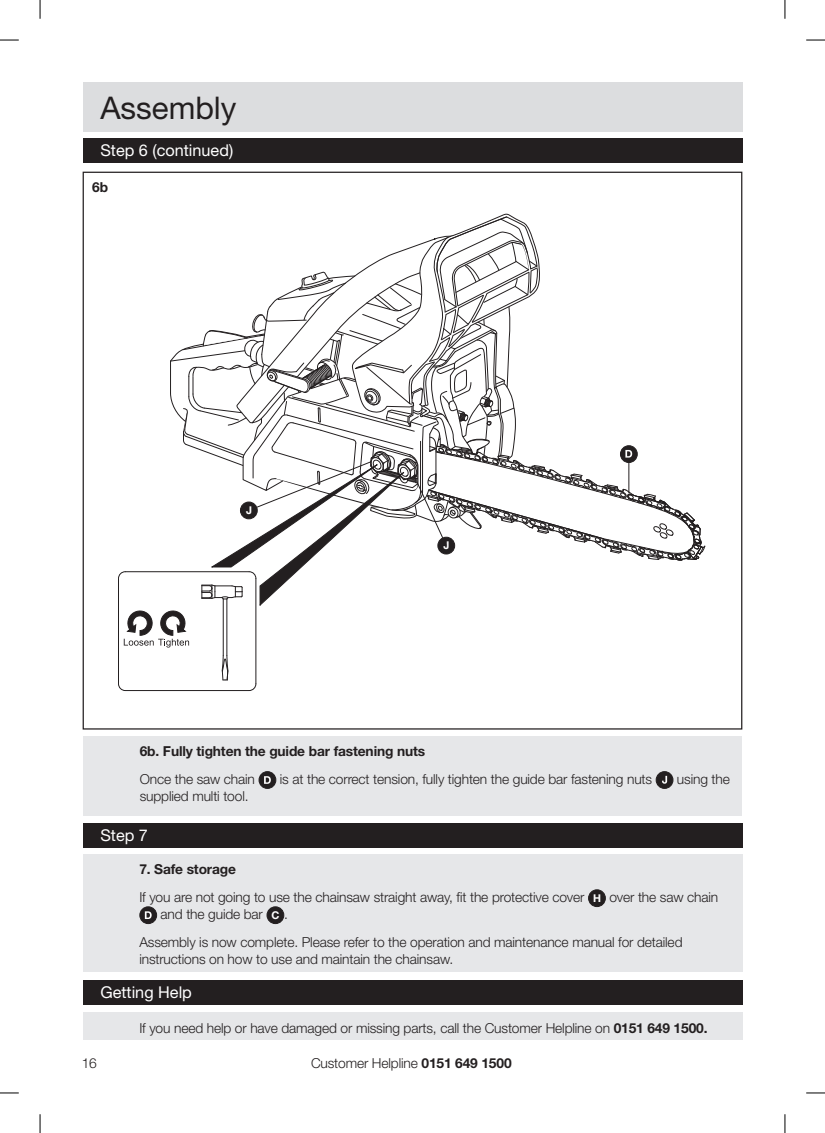
<style>
.page{position:relative;width:825px;height:1133px;background:#fff}
.page>*{position:absolute;margin:0;border:0;box-sizing:border-box;transform-origin:0 0}
.t1{font:31.25px "Helvetica Neue LT Std";color:#231f20}
.t2{font:16.25px "Helvetica Neue LT Std";color:#fff}
.t3{font:300 13.75px/27.6px "Helvetica Neue LT Std";letter-spacing:-.01em;color:#231f20}
.t4{font:700 13.75px "Helvetica Neue LT Std";letter-spacing:-.01em;color:#231f20}
.t5{font:700 10.75px "Helvetica Neue LT Std";color:#fff}
.s1{font-weight:700}
.s2{font-weight:700;font-size:10.75px;color:#fff}
</style>
<div class="page">
<div style="left:83px;top:83px;width:659px;height:49px;background:#dcdddf"></div>
<div style="left:83px;top:1012px;width:659px;height:28px;background:#e6e7e9"></div>
<div style="left:83px;top:853px;width:659px;height:118px;background:#e6e7e9"></div>
<div style="left:588px;top:889px;width:17px;height:17px;background:#231f20;border-radius:50%"></div>
<div style="left:587px;top:889px;width:18px;height:18px;border:1px solid #231f20;border-radius:50%"></div>
<div style="left:140px;top:906px;width:16px;height:17px;background:#231f20;border-radius:50%"></div>
<svg style="left:145px;top:911px;width:6px;height:8px"></svg>
<div style="left:139px;top:906px;width:18px;height:18px;border:1px solid #231f20;border-radius:50%"></div>
<div style="left:267px;top:906px;width:17px;height:17px;background:#231f20;border-radius:50%"></div>
<div style="left:266px;top:906px;width:18px;height:18px;border:1px solid #231f20;border-radius:50%"></div>
<div style="left:83px;top:979px;width:659px;height:25px;background:#231f20"></div>
<div style="left:83px;top:822px;width:659px;height:25px;background:#231f20"></div>
<div style="left:83px;top:735px;width:658px;height:80px;background:#e6e7e9"></div>
<div style="left:259px;top:771px;width:17px;height:17px;background:#231f20;border-radius:50%"></div>
<svg style="left:264px;top:776px;width:7px;height:7px"></svg>
<div style="left:258px;top:771px;width:18px;height:17px;border:1px solid #231f20;border-radius:50%"></div>
<svg style="left:655px;top:771px;width:17px;height:17px"></svg>
<svg style="left:661px;top:775px;width:5px;height:8px"></svg>
<div style="left:655px;top:771px;width:18px;height:17px;border:1px solid #231f20;border-radius:50%"></div>
<div style="left:83px;top:138px;width:659px;height:25px;background:#231f20"></div>
<hr style="left:255px;top:578px;width:1px;height:105px;background:#231f20">
<hr style="left:125px;top:690px;width:124px;height:1px;background:#231f20">
<hr style="left:118px;top:578px;width:1px;height:105px;background:#231f20">
<svg style="left:118px;top:683px;width:7px;height:8px"></svg>
<svg style="left:249px;top:683px;width:7px;height:8px"></svg>
<hr style="left:223px;top:599px;width:1px;height:56px;background:#231f20">
<hr style="left:226px;top:599px;width:1px;height:56px;background:#231f20">
<svg style="left:221px;top:654px;width:7px;height:26px"></svg>
<svg style="left:118px;top:216px;width:587px;height:431px"></svg>
<div style="left:240px;top:502px;width:17px;height:17px;background:#231f20;border-radius:50%"></div>
<div style="left:240px;top:501px;width:17px;height:18px;border:1px solid #231f20;border-radius:50%"></div>
<svg style="left:0;top:39px;width:19px;height:2px"></svg>
<svg style="left:806px;top:39px;width:18px;height:2px"></svg>
<svg style="left:0;top:1092px;width:19px;height:1px"></svg>
<svg style="left:806px;top:1092px;width:18px;height:1px"></svg>
<svg style="left:39px;top:0;width:2px;height:19px"></svg>
<svg style="left:39px;top:1114px;width:2px;height:18px"></svg>
<svg style="left:784px;top:0;width:1px;height:19px"></svg>
<svg style="left:784px;top:1114px;width:1px;height:18px"></svg>
<h1 class="t1" style="left:100px;top:89px;width:138px">Assembly</h1>
<p class="t2" style="left:100px;top:141px;width:134px">Step 6 (continued)</p>
<p class="t4" style="left:92px;top:179px;width:17px">6b</p>
<p class="t5" style="left:246px;top:503px;width:7px">J</p>
<p class="t5" style="left:443px;top:538px;width:7px">J</p>
<p class="t4" style="left:140px;top:742px;width:287px">6b. Fully tighten the guide bar fastening nuts</p>
<p class="t3" style="left:140px;top:764px;width:117px">Once the saw chain</p>
<p class="t3" style="left:280px;top:764px;width:373px">is at the correct tension, fully tighten the guide bar fastening nuts</p>
<p class="t3" style="left:676px;top:764px;width:54px">using the</p>
<p class="t3" style="left:140px;top:781px;width:110px">supplied multi tool.</p>
<p class="t2" style="left:100px;top:825px;width:49px">Step 7</p>
<p class="t3" style="left:139px;top:855px;width:580px"><span class="s1">7. Safe storage<br></span>If you are not going to use the chainsaw straight away, fit the protective cover <span class="s2">H</span> over the saw chain</p>
<p class="t3" style="left:139px;top:900px;width:544px;text-indent:21px">and the guide bar <span class="s2">C</span> .<br>Assembly is now complete. Please refer to the operation and maintenance manual for detailed</p>
<p class="t3" style="left:139px;top:944px;width:315px">instructions on how to use and maintain the chainsaw.</p>
<p class="t2" style="left:100px;top:982px;width:93px">Getting Help</p>
<p class="t3" style="left:139px;top:1013px;width:569px">If you need help or have damaged or missing parts, call the Customer Helpline on <span class="s1">0151 649 1500.</span></p>
<p class="t3" style="left:82px;top:1048px;width:17px">16</p>
<p class="t3" style="left:311px;top:1048px;width:202px">Customer Helpline <span class="s1">0151 649 1500</span></p>
</div>
